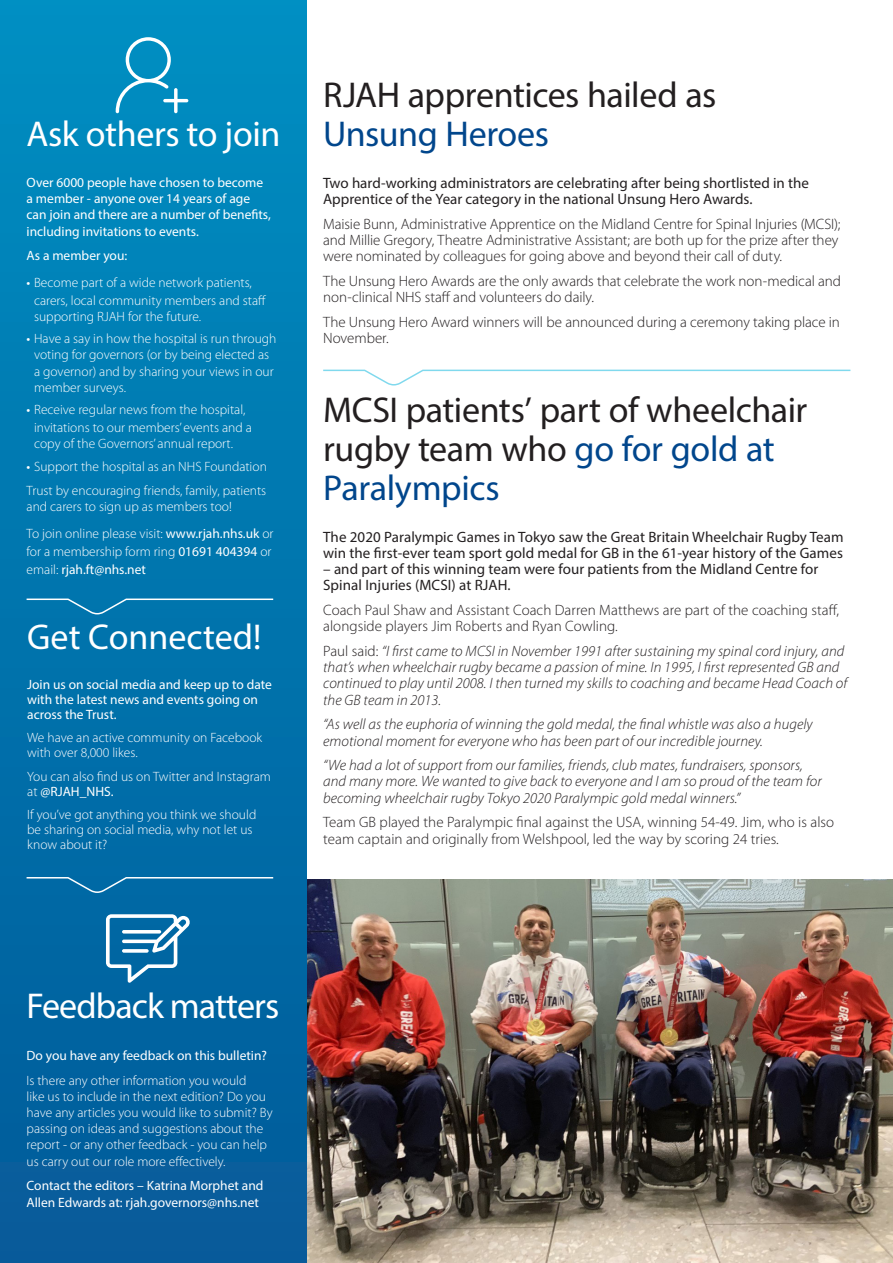
<style>
.page{position:relative;width:893px;height:1263px;background:#fff}
.page>*{position:absolute;margin:0;border:0;box-sizing:border-box;transform-origin:0 0}
.t1{font:36px/39px "Myriad Pro";letter-spacing:-.01em;color:#231f20}
.t2{font:36px "Myriad Pro";letter-spacing:-.01em;color:#fff}
.t3{font:300 15px/16.2px "Myriad Pro";color:#231f20}
.t4{font:italic 300 15px/16.2px "Myriad Pro";letter-spacing:.005em;color:#231f20}
.t5{font:15px/16.2px "Myriad Pro";letter-spacing:.005em;color:#231f20}
.t6{font:300 13.5px/16.2px "Myriad Pro";color:#fff}
.t7{font:13.5px/16.2px "Myriad Pro";color:#fff}
.s1{font-weight:400}
.s2{color:#01468c}
.s3{font-style:normal}
</style>
<div class="page">
<img style="left:307px;top:879px;width:586px;height:384px">
<div style="left:0;top:0;width:307px;height:1263px;background:linear-gradient(to bottom,#008ec1,#035999)"></div>
<svg style="left:25px;top:598px;width:250px;height:17px;background:#1680b4"></svg>
<svg style="left:116px;top:37px;width:72px;height:76px;background:#259dc9"></svg>
<svg style="left:106px;top:914px;width:84px;height:69px"></svg>
<svg style="left:25px;top:876px;width:250px;height:18px;background:#1575ac"></svg>
<svg style="left:323px;top:369px;width:528px;height:17px"></svg>
<p class="t2" style="left:27px;top:112px;width:255px">Ask others to join</p>
<p class="t7" style="left:27px;top:174px;width:246px">Over 6000 people have chosen to become a member - anyone over 14 years of age can join and there are a number of benefits, including invitations to events.</p>
<p class="t7" style="left:27px;top:247px;width:102px">As a member you:</p>
<p class="t6" style="left:34px;top:273px;width:234px;line-height:18px;text-indent:-8px"><span class="s1">•</span> Become part of a wide network patients, carers, local community members and staff</p>
<p class="t6" style="left:34px;top:308px;width:168px">supporting RJAH for the future.</p>
<p class="t6" style="left:34px;top:330px;width:244px;text-indent:-8px"><span class="s1">•</span> Have a say in how the hospital is run through voting for governors (or by being elected as a governor) and by sharing your views in our member surveys.</p>
<p class="t6" style="left:27px;top:400px;width:227px;line-height:18px;text-align:center"><span class="s1">•</span> Receive regular news from the hospital, invitations to our members’ events and a</p>
<p class="t6" style="left:34px;top:435px;width:201px">copy of the Governors’ annual report.</p>
<p class="t6" style="left:27px;top:458px;width:242px"><span class="s1">•</span> Support the hospital as an NHS Foundation</p>
<p class="t6" style="left:27px;top:482px;width:241px">Trust by encouraging friends, family, patients and carers to sign up as members too!</p>
<p class="t6" style="left:27px;top:524px;width:248px;line-height:18px">To join online please visit: <span class="s1">www.rjah.nhs.uk</span> or for a membership form ring <span class="s1">01691 404394</span> or email: <span class="s1">rjah.ft@nhs.net</span></p>
<p class="t2" style="left:27px;top:614px;width:236px">Get Connected!</p>
<p class="t7" style="left:27px;top:677px;width:246px;line-height:14.9px">Join us on social media and keep up to date with the latest news and events going on across the Trust.</p>
<p class="t6" style="left:27px;top:730px;width:237px;line-height:15px">We have an active community on Facebook with over 8,000 likes.</p>
<p class="t6" style="left:27px;top:768px;width:245px;line-height:15px">You can also find us on Twitter and Instagram at <span class="s1">@RJAH_NHS.</span></p>
<p class="t6" style="left:27px;top:807px;width:231px;line-height:15px">If you’ve got anything you think we should be sharing on social media, why not let us know about it?</p>
<p class="t1" style="left:323px;top:75px;width:395px">RJAH apprentices hailed as<br><span class="s2">Unsung Heroes</span></p>
<p class="t5" style="left:323px;top:174px;width:487px">Two hard-working administrators are celebrating after being shortlisted in the<br>Apprentice of the Year category in the national Unsung Hero Awards.</p>
<p class="t3" style="left:323px;top:215px;width:519px">Maisie Bunn, Administrative Apprentice on the Midland Centre for Spinal Injuries (MCSI); and Millie Gregory, Theatre Administrative Assistant; are both up for the prize after they were nominated by colleagues for going above and beyond their call of duty.</p>
<p class="t3" style="left:323px;top:273px;width:519px">The Unsung Hero Awards are the only awards that celebrate the work non-medical and non-clinical NHS staff and volunteers do daily.</p>
<p class="t3" style="left:323px;top:313px;width:518px">The Unsung Hero Award winners will be announced during a ceremony taking place in<br>November.</p>
<p class="t1" style="left:323px;top:390px;width:486px">MCSI patients’ part of wheelchair rugby team who <span class="s2">go for gold at<br>Paralympics</span></p>
<p class="t5" style="left:323px;top:528px;width:522px">The 2020 Paralympic Games in Tokyo saw the Great Britain Wheelchair Rugby Team win the first-ever team sport gold medal for GB in the 61-year history of the Games</p>
<p class="t5" style="left:323px;top:561px;width:497px">– and part of this winning team were four patients from the Midland Centre for<br>Spinal Injuries (MCSI) at RJAH.</p>
<p class="t3" style="left:323px;top:602px;width:517px">Coach Paul Shaw and Assistant Coach Darren Matthews are part of the coaching staff, alongside players Jim Roberts and Ryan Cowling.</p>
<p class="t4" style="left:323px;top:643px;width:526px"><span class="s3">Paul said:</span> “I first came to MCSI in November 1991 after sustaining my spinal cord injury, and that’s when wheelchair rugby became a passion of mine. In 1995, I first represented GB and continued to play until 2008. I then turned my skills to coaching and became Head Coach of the GB team in 2013.</p>
<p class="t4" style="left:323px;top:716px;width:491px">“As well as the euphoria of winning the gold medal, the final whistle was also a hugely emotional moment for everyone who has been part of our incredible journey.</p>
<p class="t4" style="left:323px;top:757px;width:500px">“We had a lot of support from our families, friends, club mates, fundraisers, sponsors, and many more. We wanted to give back to everyone and I am so proud of the team for becoming wheelchair rugby Tokyo 2020 Paralympic gold medal winners.”</p>
<p class="t3" style="left:323px;top:814px;width:513px">Team GB played the Paralympic final against the USA, winning 54-49. Jim, who is also team captain and originally from Welshpool, led the way by scoring 24 tries.</p>
<p class="t2" style="left:27px;top:984px;width:254px">Feedback matters</p>
<p class="t7" style="left:27px;top:1047px;width:242px">Do you have any feedback on this bulletin?</p>
<p class="t6" style="left:27px;top:1072px;width:248px">Is there any other information you would<br>like us to include in the next edition? Do you have any articles you would like to submit? By passing on ideas and suggestions about the report - or any other feedback - you can help us carry out our role more effectively.</p>
<p class="t7" style="left:27px;top:1177px;width:238px">Contact the editors – Katrina Morphet and<br>Allen Edwards at: rjah.governors@nhs.net</p>
</div>
